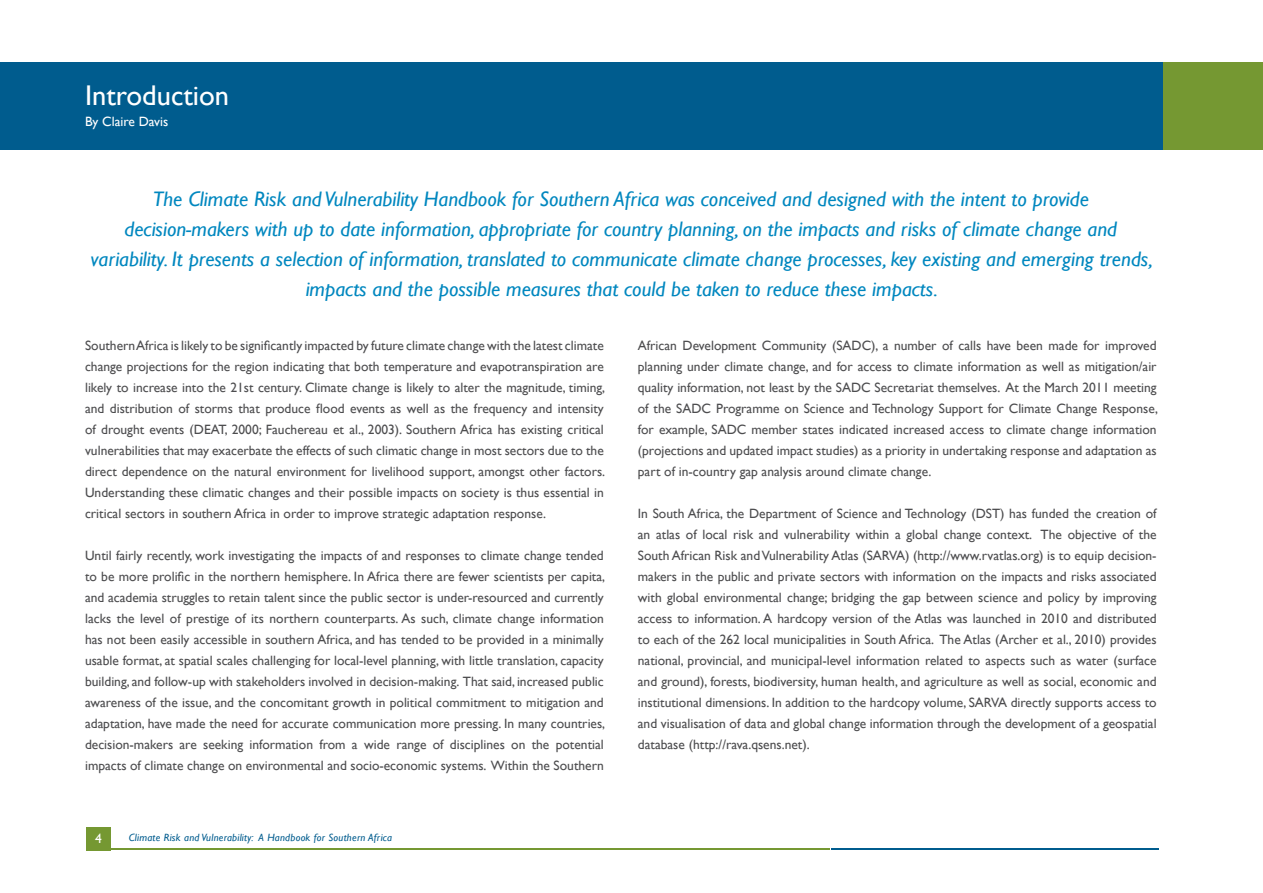
<style>
.page{position:relative;width:1263px;height:893px;background:#fff}
.page>*{position:absolute;margin:0;border:0;box-sizing:border-box;transform-origin:0 0}
.t1{font:28.5px "Gill Sans";color:#fff}
.t2{font:italic 21px/30px "Gill Sans";color:#0087bf;text-align:center}
.t3{font:13.5px/21px "Gill Sans";color:#4d4d4f;text-align:justify}
.t4{font:13.5px "Gill Sans";color:#fff}
.t5{font:italic 10.5px "Gill Sans";letter-spacing:.025em;color:#005c8e}
</style>
<div class="page">
<div style="left:87px;top:827px;width:24px;height:23px;background:#759832"></div>
<hr style="left:87px;top:849px;width:742px;height:1px;background:#759832">
<hr style="left:831px;top:849px;width:327px;height:1px;background:#005c8e">
<div style="left:0;top:62px;width:1163px;height:88px;background:#005c8e"></div>
<div style="left:1164px;top:62px;width:99px;height:88px;background:#759832"></div>
<h1 class="t1" style="left:85px;top:79px;width:146px">Introduction</h1>
<p class="t4" style="left:85px;top:113px;width:85px">By Claire Davis</p>
<p class="t2" style="left:91px;top:184px;width:1064px">The Climate Risk and Vulnerability Handbook for Southern Africa was conceived and designed with the intent to provide decision-makers with up to date information, appropriate for country planning, on the impacts and risks of climate change and variability. It presents a selection of information, translated to communicate climate change processes, key existing and emerging trends, impacts and the possible measures that could be taken to reduce these impacts.</p>
<p class="t3" style="left:85px;top:335px;width:522px">Southern Africa is likely to be significantly impacted by future climate change with the latest climate change projections for the region indicating that both temperature and evapotranspiration are likely to increase into the 21st century. Climate change is likely to alter the magnitude, timing, and distribution of storms that produce flood events as well as the frequency and intensity of drought events (DEAT, 2000; Fauchereau et al., 2003). Southern Africa has existing critical vulnerabilities that may exacerbate the effects of such climatic change in most sectors due to the direct dependence on the natural environment for livelihood support, amongst other factors.<br>Understanding these climatic changes and their possible impacts on society is thus essential in critical sectors in southern Africa in order to improve strategic adaptation response.</p>
<p class="t3" style="left:85px;top:545px;width:522px">Until fairly recently, work investigating the impacts of and responses to climate change tended to be more prolific in the northern hemisphere. In Africa there are fewer scientists per capita, and academia struggles to retain talent since the public sector is under-resourced and currently lacks the level of prestige of its northern counterparts. As such, climate change information has not been easily accessible in southern Africa, and has tended to be provided in a minimally usable format, at spatial scales challenging for local-level planning, with little translation, capacity building, and follow-up with stakeholders involved in decision-making. That said, increased public awareness of the issue, and the concomitant growth in political commitment to mitigation and adaptation, have made the need for accurate communication more pressing. In many countries, decision-makers are seeking information from a wide range of disciplines on the potential impacts of climate change on environmental and socio-economic systems. Within the Southern</p>
<p class="t4" style="left:95px;top:831px;width:8px">4</p>
<p class="t5" style="left:129px;top:831px;width:265px">Climate Risk and Vulnerability: A Handbook for Southern Africa</p>
<p class="t3" style="left:638px;top:335px;width:522px">African Development Community (SADC), a number of calls have been made for improved planning under climate change, and for access to climate information as well as mitigation/air quality information, not least by the SADC Secretariat themselves. At the March 2011 meeting of the SADC Programme on Science and Technology Support for Climate Change Response, for example, SADC member states indicated increased access to climate change information (projections and updated impact studies) as a priority in undertaking response and adaptation as part of in-country gap analysis around climate change.</p>
<p class="t3" style="left:638px;top:503px;width:520px">In South Africa, the Department of Science and Technology (DST) has funded the creation of an atlas of local risk and vulnerability within a global change context. The objective of the South African Risk and Vulnerability Atlas (SARVA) (http://www.rvatlas.org) is to equip decision&shy;makers in the public and private sectors with information on the impacts and risks associated with global environmental change; bridging the gap between science and policy by improving access to information. A hardcopy version of the Atlas was launched in 2010 and distributed to each of the 262 local municipalities in South Africa. The Atlas (Archer et al., 2010) provides national, provincial, and municipal-level information related to aspects such as water (surface and ground), forests, biodiversity, human health, and agriculture as well as social, economic and institutional dimensions. In addition to the hardcopy volume, SARVA directly supports access to and visualisation of data and global change information through the development of a geospatial database (http://rava.qsens.net).</p>
</div>
